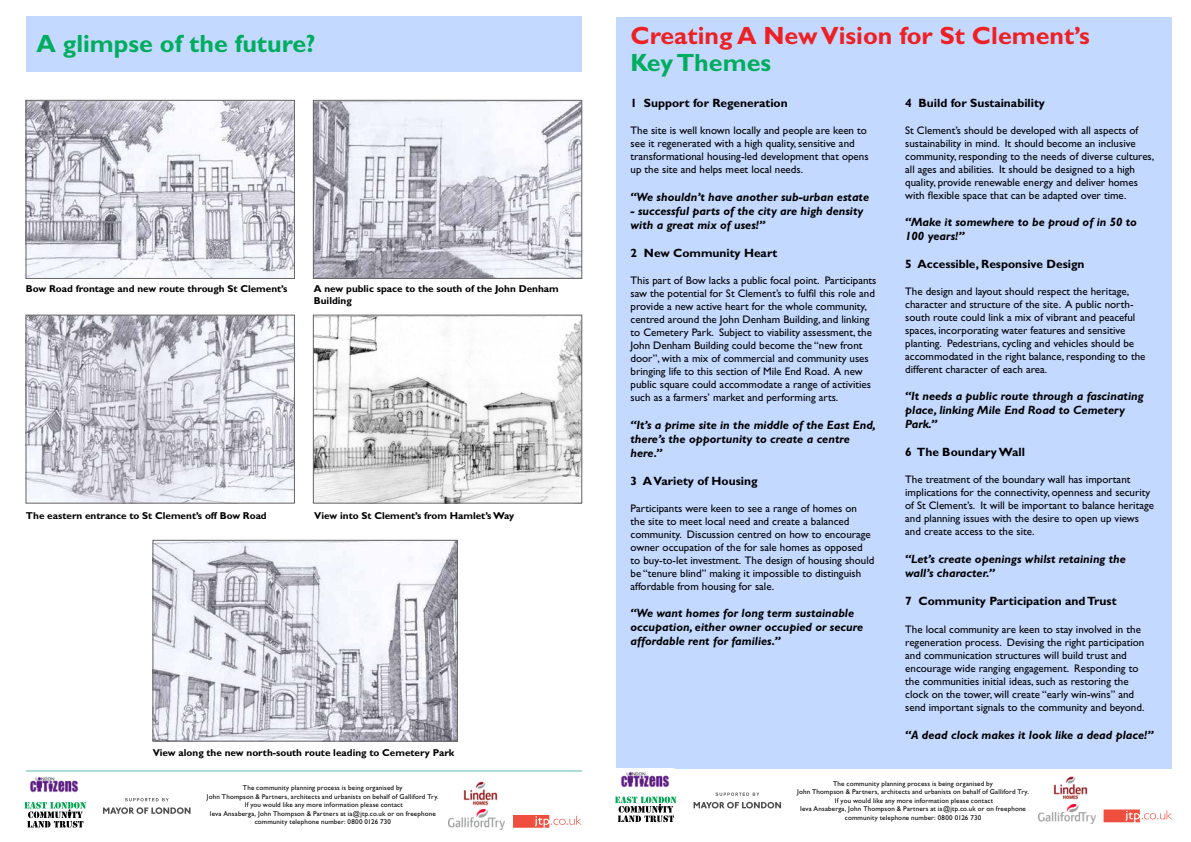
<style>
.page{position:relative;width:1191px;height:842px;background:#fff}
.page>*{position:absolute;margin:0;border:0;box-sizing:border-box;transform-origin:0 0}
.t1{font:700 25px "Gill Sans";color:#ed2124}
.t2{font:700 25px "Gill Sans";color:#00ad5f}
.t3{font:italic 700 12px/14px "Gill Sans";color:#000}
.t4{font:700 12px "Gill Sans";color:#000}
.t5{font:11px/13px "Gill Sans";color:#000}
.t6{font:700 10px/12px "Gill Sans";color:#000}
.t7{font:7px/8.4px "Gill Sans";letter-spacing:.02em;color:#000;text-align:center}
</style>
<div class="page">
<div style="left:26px;top:17px;width:556px;height:55px;background:#c4d9ff"></div>
<svg style="left:513px;top:815px;width:69px;height:13px"></svg>
<img style="left:463px;top:781px;width:35px;height:24px">
<img style="left:448px;top:810px;width:56px;height:19px">
<svg style="left:25px;top:802px;width:61px;height:25px"></svg>
<img style="left:29px;top:776px;width:50px;height:17px">
<svg style="left:103px;top:807px;width:87px;height:7px"></svg>
<svg style="left:125px;top:798px;width:44px;height:3px"></svg>
<img style="left:28px;top:102px;width:265px;height:175px">
<div style="left:26px;top:100px;width:269px;height:179px;border:1px solid #686464"></div>
<img style="left:315px;top:102px;width:265px;height:175px">
<div style="left:313px;top:100px;width:269px;height:179px;border:1px solid #686464"></div>
<img style="left:155px;top:542px;width:300px;height:197px">
<div style="left:153px;top:540px;width:304px;height:201px;border:1px solid #686464"></div>
<img style="left:28px;top:317px;width:265px;height:184px">
<div style="left:26px;top:315px;width:269px;height:188px;border:1px solid #686464"></div>
<img style="left:315px;top:317px;width:265px;height:184px">
<div style="left:313px;top:315px;width:269px;height:188px;border:1px solid #686464"></div>
<svg style="left:26px;top:770px;width:556px;height:2px"></svg>
<div style="left:616px;top:17px;width:556px;height:751px;background:#c4d9ff"></div>
<svg style="left:1103px;top:809px;width:69px;height:13px"></svg>
<img style="left:1053px;top:776px;width:35px;height:23px">
<img style="left:1038px;top:804px;width:57px;height:20px">
<svg style="left:615px;top:796px;width:61px;height:26px"></svg>
<img style="left:620px;top:771px;width:50px;height:17px">
<svg style="left:693px;top:802px;width:88px;height:6px"></svg>
<svg style="left:715px;top:792px;width:44px;height:4px"></svg>
<h1 class="t2" style="left:36px;top:29px;width:281px">A glimpse of the future?</h1>
<p class="t6" style="left:26px;top:283px;width:263px">Bow Road frontage and new route through St Clement’s</p>
<p class="t6" style="left:314px;top:283px;width:246px">A new public space to the south of the John Denham<br>Building</p>
<p class="t6" style="left:26px;top:510px;width:242px">The eastern entrance to St Clement’s off Bow Road</p>
<p class="t6" style="left:314px;top:510px;width:201px">View into St Clement’s from Hamlet’s Way</p>
<p class="t6" style="left:153px;top:746px;width:303px">View along the new north-south route leading to Cemetery Park</p>
<p class="t7" style="left:207px;top:784px;width:233px">The community planning process is being organised by<br>John Thompson &amp; Partners, architects and urbanists on behalf of Galliford Try.<br>If you would like any more information please contact<br>Ieva Ansaberga, John Thompson &amp; Partners at ia@jtp.co.uk or on freephone community telephone number: 0800 0126 730</p>
<h1 class="t1" style="left:630px;top:21px;width:461px">Creating A New Vision for St Clement’s</h1>
<h1 class="t2" style="left:630px;top:48px;width:142px">Key Themes</h1>
<p class="t4" style="left:630px;top:95px;width:159px">1 Support for Regeneration</p>
<p class="t5" style="left:630px;top:123px;width:240px">The site is well known locally and people are keen to see it regenerated with a high quality, sensitive and transformational housing-led development that opens up the site and helps meet local needs.</p>
<p class="t3" style="left:630px;top:190px;width:240px">“We shouldn’t have another sub-urban estate</p>
<p class="t3" style="left:630px;top:204px;width:234px">- successful parts of the city are high density with a great mix of uses!”</p>
<p class="t4" style="left:630px;top:245px;width:148px">2 New Community Heart</p>
<p class="t5" style="left:630px;top:273px;width:247px">This part of Bow lacks a public focal point. Participants saw the potential for St Clement’s to fulfil this role and provide a new active heart for the whole community, centred around the John Denham Building, and linking to Cemetery Park. Subject to viability assessment, the John Denham Building could become the “new front door”, with a mix of commercial and community uses bringing life to this section of Mile End Road. A new public square could accommodate a range of activities such as a farmers’ market and performing arts.</p>
<p class="t3" style="left:630px;top:418px;width:247px">“It’s a prime site in the middle of the East End, there’s the opportunity to create a centre here.”</p>
<p class="t4" style="left:630px;top:473px;width:128px">3 A Variety of Housing</p>
<p class="t5" style="left:630px;top:501px;width:245px">Participants were keen to see a range of homes on<br>the site to meet local need and create a balanced community. Discussion centred on how to encourage owner occupation of the for sale homes as opposed to buy-to-let investment. The design of housing should be “tenure blind” making it impossible to distinguish affordable from housing for sale.</p>
<p class="t3" style="left:630px;top:606px;width:234px">“We want homes for long term sustainable occupation, either owner occupied or secure affordable rent for families.”</p>
<p class="t4" style="left:905px;top:95px;width:141px">4 Build for Sustainability</p>
<p class="t5" style="left:905px;top:123px;width:250px">St Clement’s should be developed with all aspects of sustainability in mind. It should become an inclusive community, responding to the needs of diverse cultures, all ages and abilities. It should be designed to a high quality, provide renewable energy and deliver homes with flexible space that can be adapted over time.</p>
<p class="t3" style="left:905px;top:215px;width:233px">“Make it somewhere to be proud of in 50 to<br>100 years!”</p>
<p class="t4" style="left:905px;top:256px;width:181px">5 Accessible, Responsive Design</p>
<p class="t5" style="left:905px;top:284px;width:242px">The design and layout should respect the heritage, character and structure of the site. A public north&shy;south route could link a mix of vibrant and peaceful spaces, incorporating water features and sensitive planting. Pedestrians, cycling and vehicles should be accommodated in the right balance, responding to the different character of each area.</p>
<p class="t3" style="left:905px;top:389px;width:240px">“It needs a public route through a fascinating place, linking Mile End Road to Cemetery<br>Park.”</p>
<p class="t4" style="left:905px;top:444px;width:121px">6 The Boundary Wall</p>
<p class="t5" style="left:905px;top:472px;width:250px">The treatment of the boundary wall has important implications for the connectivity, openness and security of St Clement’s. It will be important to balance heritage and planning issues with the desire to open up views and create access to the site.</p>
<p class="t3" style="left:905px;top:552px;width:222px">“Let’s create openings whilst retaining the wall’s character.”</p>
<p class="t4" style="left:905px;top:593px;width:213px">7 Community Participation and Trust</p>
<p class="t5" style="left:905px;top:622px;width:241px">The local community are keen to stay involved in the regeneration process. Devising the right participation and communication structures will build trust and encourage wide ranging engagement. Responding to the communities initial ideas, such as restoring the clock on the tower, will create “early win-wins” and send important signals to the community and beyond.</p>
<p class="t3" style="left:905px;top:728px;width:249px">“A dead clock makes it look like a dead place!”</p>
<p class="t7" style="left:797px;top:779px;width:233px">The community planning process is being organised by<br>John Thompson &amp; Partners, architects and urbanists on behalf of Galliford Try.<br>If you would like any more information please contact<br>Ieva Ansaberga, John Thompson &amp; Partners at ia@jtp.co.uk or on freephone community telephone number: 0800 0126 730</p>
</div>
